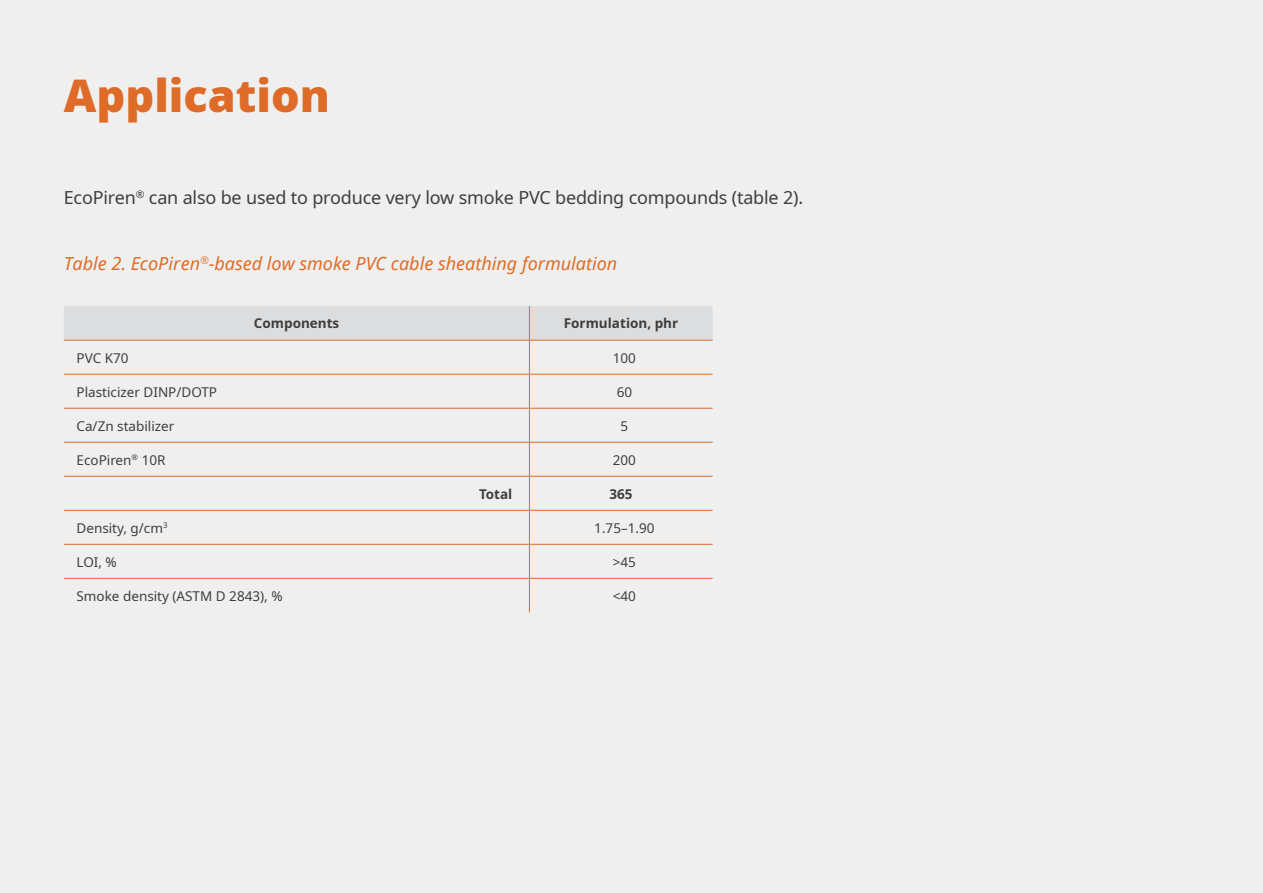
<style>
.page{position:relative;width:1263px;height:893px;background:#efefef}
.page>*{position:absolute;margin:0;border:0;box-sizing:border-box;transform-origin:0 0}
.заголовок{font:900 45px "Noto Sans";color:#de6b27}
.основной{font:18px "Noto Sans";letter-spacing:-.01em;color:#3e3e3f}
.основной-2{font:italic 18px "Noto Sans";color:#de6b27}
.таблица{font:13.5px "Noto Sans";color:#3e3e3f}
.таблица-2{font:700 13.5px "Noto Sans";color:#3e3e3f}
</style>
<div class="page">
<div style="left:64px;top:306px;width:649px;height:34px;background:#dcdddf"></div>
<hr style="left:529px;top:306px;width:1px;height:34px;background:#de6b27">
<hr style="left:64px;top:340px;width:465px;height:1px;background:#de6b27">
<hr style="left:529px;top:340px;width:184px;height:1px;background:#de6b27">
<hr style="left:529px;top:341px;width:1px;height:33px;background:#de6b27">
<hr style="left:64px;top:374px;width:465px;height:1px;background:#de6b27">
<hr style="left:529px;top:374px;width:184px;height:1px;background:#de6b27">
<hr style="left:529px;top:375px;width:1px;height:33px;background:#de6b27">
<hr style="left:64px;top:408px;width:465px;height:1px;background:#de6b27">
<hr style="left:529px;top:408px;width:184px;height:1px;background:#de6b27">
<hr style="left:529px;top:409px;width:1px;height:33px;background:#de6b27">
<hr style="left:64px;top:442px;width:465px;height:1px;background:#de6b27">
<hr style="left:529px;top:442px;width:184px;height:1px;background:#de6b27">
<hr style="left:529px;top:443px;width:1px;height:33px;background:#de6b27">
<hr style="left:64px;top:476px;width:465px;height:1px;background:#de6b27">
<hr style="left:529px;top:476px;width:184px;height:1px;background:#de6b27">
<hr style="left:529px;top:477px;width:1px;height:33px;background:#de6b27">
<hr style="left:64px;top:510px;width:465px;height:1px;background:#de6b27">
<hr style="left:529px;top:510px;width:184px;height:1px;background:#de6b27">
<hr style="left:529px;top:511px;width:1px;height:33px;background:#de6b27">
<hr style="left:64px;top:544px;width:465px;height:1px;background:#de6b27">
<hr style="left:529px;top:544px;width:184px;height:1px;background:#de6b27">
<hr style="left:529px;top:545px;width:1px;height:33px;background:#de6b27">
<hr style="left:529px;top:579px;width:1px;height:33px;background:#de6b27">
<hr style="left:64px;top:578px;width:465px;height:1px;background:#de6b27">
<hr style="left:529px;top:578px;width:184px;height:1px;background:#de6b27">
<p class="заголовок" style="left:64px;top:61px;width:268px">Application</p>
<p class="основной" style="left:64px;top:185px;width:741px">EcoPiren<sup>®</sup> can also be used to produce very low smoke PVC bedding compounds (table 2).</p>
<p class="основной-2" style="left:64px;top:250px;width:555px">Table 2. EcoPiren<sup>®</sup>-based low smoke PVC cable sheathing formulation</p>
<p class="таблица-2" style="left:254px;top:314px;width:87px">Components</p>
<p class="таблица-2" style="left:564px;top:314px;width:116px">Formulation, phr</p>
<p class="таблица" style="left:77px;top:348px;width:53px">PVC K70</p>
<p class="таблица" style="left:613px;top:348px;width:25px">100</p>
<p class="таблица" style="left:77px;top:382px;width:142px">Plasticizer DINP/DOTP</p>
<p class="таблица" style="left:617px;top:382px;width:17px">60</p>
<p class="таблица" style="left:77px;top:416px;width:99px">Ca/Zn stabilizer</p>
<p class="таблица" style="left:621px;top:416px;width:9px">5</p>
<p class="таблица" style="left:77px;top:450px;width:90px">EcoPiren<sup>®</sup> 10R</p>
<p class="таблица" style="left:613px;top:450px;width:25px">200</p>
<p class="таблица-2" style="left:479px;top:484px;width:35px">Total</p>
<p class="таблица-2" style="left:609px;top:484px;width:25px">365</p>
<p class="таблица" style="left:77px;top:518px;width:93px">Density, g/cm<sup>3</sup></p>
<p class="таблица" style="left:594px;top:518px;width:62px">1.75–1.90</p>
<p class="таблица" style="left:77px;top:552px;width:42px">LOI, %</p>
<p class="таблица" style="left:613px;top:552px;width:25px">&gt;45</p>
<p class="таблица" style="left:77px;top:586px;width:208px">Smoke density (ASTM D 2843), %</p>
<p class="таблица" style="left:613px;top:586px;width:25px">&lt;40</p>
</div>
